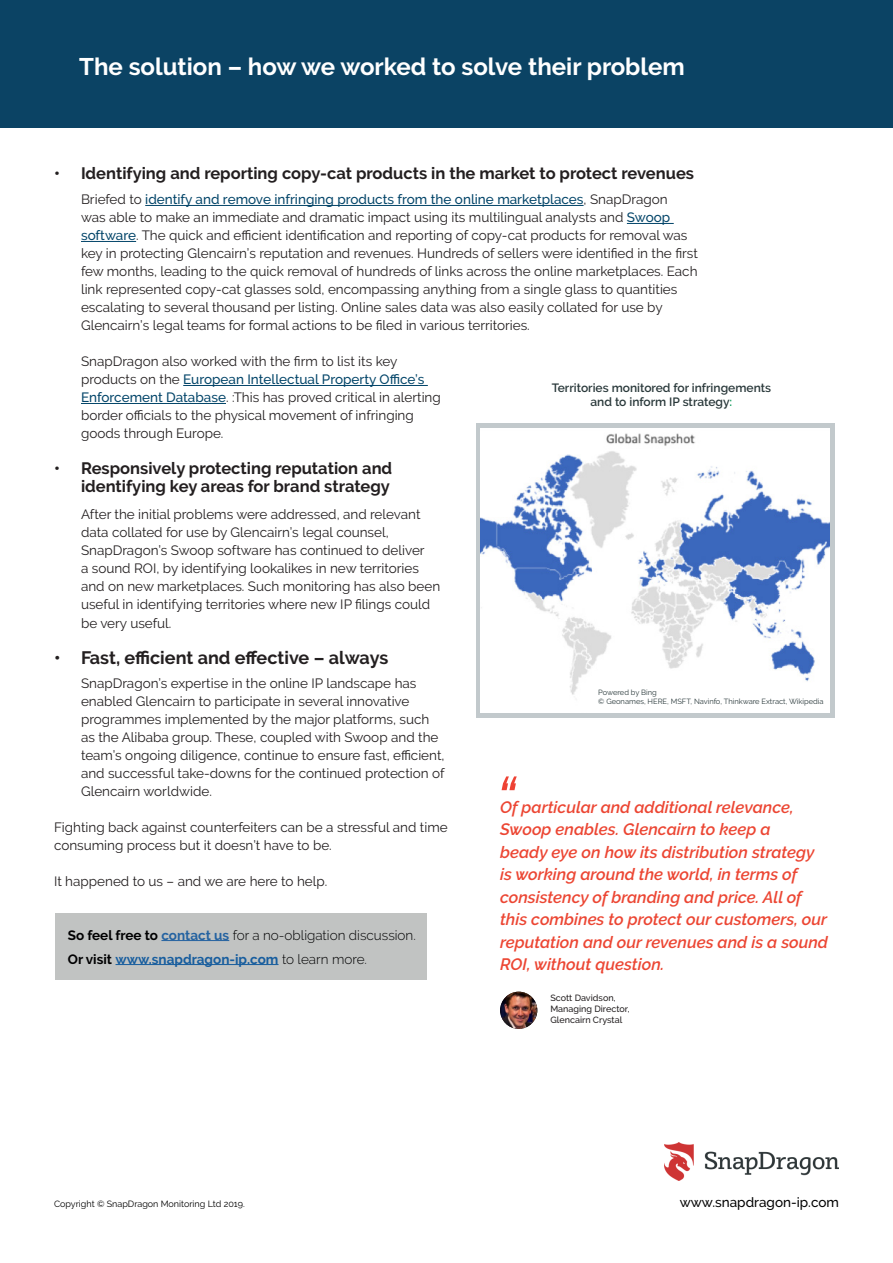
<style>
.page{position:relative;width:893px;height:1263px;background:#fff}
.page>*{position:absolute;margin:0;border:0;box-sizing:border-box;transform-origin:0 0}
.t1{font:italic 500 60px "Raleway";color:#ee4234}
.t2{font:700 24px "Raleway";color:#fff}
.t3{font:700 18px "Raleway";color:#231f20}
.t4{font:italic 600 16.5px/22.5px "Raleway";color:#ec4633}
.t5{font:700 16.5px/18px "Raleway";color:#231f20;text-align:right}
.t6{font:13.5px/18px "Raleway";color:#231f20}
.t7{font:300 13.5px/24px "Raleway";color:#000001}
.t8{font:500 13.5px "Raleway";color:#000}
.t9{font:600 12px/14.4px "Raleway";color:#29383a;text-align:center}
.t10{font:500 9px/10.8px "Raleway";color:#231f20}
.t11{font:9px "Raleway";color:#000}
.t12{font:7.5px "Raleway";color:#29383a}
.s1{font-weight:500;color:#034569}
.s2{color:#009452}
.s3{font-weight:700}
.s4{font-weight:700;color:#2563a1}
.s5{font-weight:700;color:#175d9e}
</style>
<div class="page">
<div style="left:56px;top:913px;width:371px;height:66px;background:#c1c3c2"></div>
<div style="left:476px;top:423px;width:358px;height:295px;background:#c2c9cc"></div>
<div style="left:0;top:0;width:893px;height:128px;background:#0b4364"></div>
<hr style="left:145px;top:205px;width:439px;height:1px;background:#034569">
<hr style="left:627px;top:223px;width:47px;height:1px;background:#034569">
<hr style="left:81px;top:241px;width:55px;height:1px;background:#034569">
<hr style="left:183px;top:385px;width:245px;height:1px;background:#034569">
<hr style="left:81px;top:403px;width:145px;height:1px;background:#034569">
<hr style="left:161px;top:940px;width:68px;height:1px;background:#2563a1">
<hr style="left:116px;top:964px;width:163px;height:1px;background:#175d9e">
<img style="left:480px;top:428px;width:349px;height:284px">
<img style="left:500px;top:992px;width:37px;height:37px;border-radius:19px">
<img style="left:665px;top:1143px;width:174px;height:38px">
<p class="t2" style="left:79px;top:53px;width:607px">The solution – how we worked to solve their problem</p>
<p class="t5" style="left:54px;top:164px;width:642px">• Identifying and reporting copy-cat products in the market to protect revenues</p>
<p class="t6" style="left:81px;top:191px;width:618px">Briefed to <span class="s1">identify and remove infringing products from the online marketplaces</span>, SnapDragon<br>was able to make an immediate and dramatic impact using its multilingual analysts and <span class="s1">Swoop software</span>. The quick and efficient identification and reporting of copy-cat products for removal was key in protecting Glencairn’s reputation and revenues. Hundreds of sellers were identified in the first few months, leading to the quick removal of hundreds of links across the online marketplaces. Each link represented copy-cat glasses sold, encompassing anything from a single glass to quantities escalating to several thousand per listing. Online sales data was also easily collated for use by Glencairn’s legal teams for formal actions to be filed in various territories.</p>
<p class="t6" style="left:81px;top:353px;width:361px">SnapDragon also worked with the firm to list its key products on the <span class="s1">European Intellectual Property Office’s Enforcement Database</span>. :This has proved critical in alerting border officials to the physical movement of infringing goods through Europe.</p>
<p class="t5" style="left:54px;top:460px;width:340px">• Responsively protecting reputation and identifying key areas for brand strategy</p>
<p class="t6" style="left:81px;top:506px;width:361px">After the initial problems were addressed, and relevant data collated for use by Glencairn’s legal counsel, SnapDragon’s Swoop software has continued to deliver<br>a sound ROI, by identifying lookalikes in new territories and on new marketplaces. Such monitoring has also been useful in identifying territories where new IP filings could be very useful.</p>
<p class="t3" style="left:54px;top:647px;width:336px">• Fast, efficient and effective – always</p>
<p class="t6" style="left:81px;top:674px;width:365px">SnapDragon’s expertise in the online IP landscape has enabled Glencairn to participate in several innovative programmes implemented by the major platforms, such as the Alibaba group. These, coupled with Swoop and the team’s ongoing diligence, continue to ensure fast, efficient, and successful take-downs for the continued protection of Glencairn worldwide.</p>
<p class="t6" style="left:54px;top:818px;width:395px">Fighting back against counterfeiters can be a stressful and time consuming process but it doesn’t have to be.</p>
<p class="t6" style="left:54px;top:872px;width:275px">It happened to us – and we are here to help.</p>
<p class="t9" style="left:552px;top:380px;width:221px">Territories monitored for infringements and to inform IP strategy<span class="s2">:</span></p>
<p class="t12" style="left:598px;top:688px;width:60px">Powered by Bing</p>
<p class="t12" style="left:598px;top:697px;width:227px">© Geonames, HERE, MSFT, Navinfo, Thinkware Extract, Wikipedia</p>
<p class="t1" style="left:495px;top:764px;width:22px">“</p>
<p class="t4" style="left:500px;top:796px;width:329px">Of particular and additional relevance, Swoop enables. Glencairn to keep a<br>beady eye on how its distribution strategy is working around the world, in terms of consistency of branding and price. All of this combines to protect our customers, our reputation and our revenues and is a sound ROI, without question.</p>
<p class="t7" style="left:68px;top:923px;width:349px"><span class="s3">So feel free to</span> <span class="s4">contact us</span> for a no-obligation discussion.<br><span class="s3">Or visit</span> <span class="s5">www.snapdragon-ip.com</span> to learn more.</p>
<p class="t10" style="left:550px;top:993px;width:81px">Scott Davidson,<br>Managing Director,</p>
<p class="t10" style="left:550px;top:1014px;width:73px">Glencairn Crystal</p>
<p class="t11" style="left:54px;top:1198px;width:192px">Copyright © SnapDragon Monitoring Ltd 2019.</p>
<p class="t8" style="left:680px;top:1194px;width:161px">www.snapdragon-ip.com</p>
</div>
